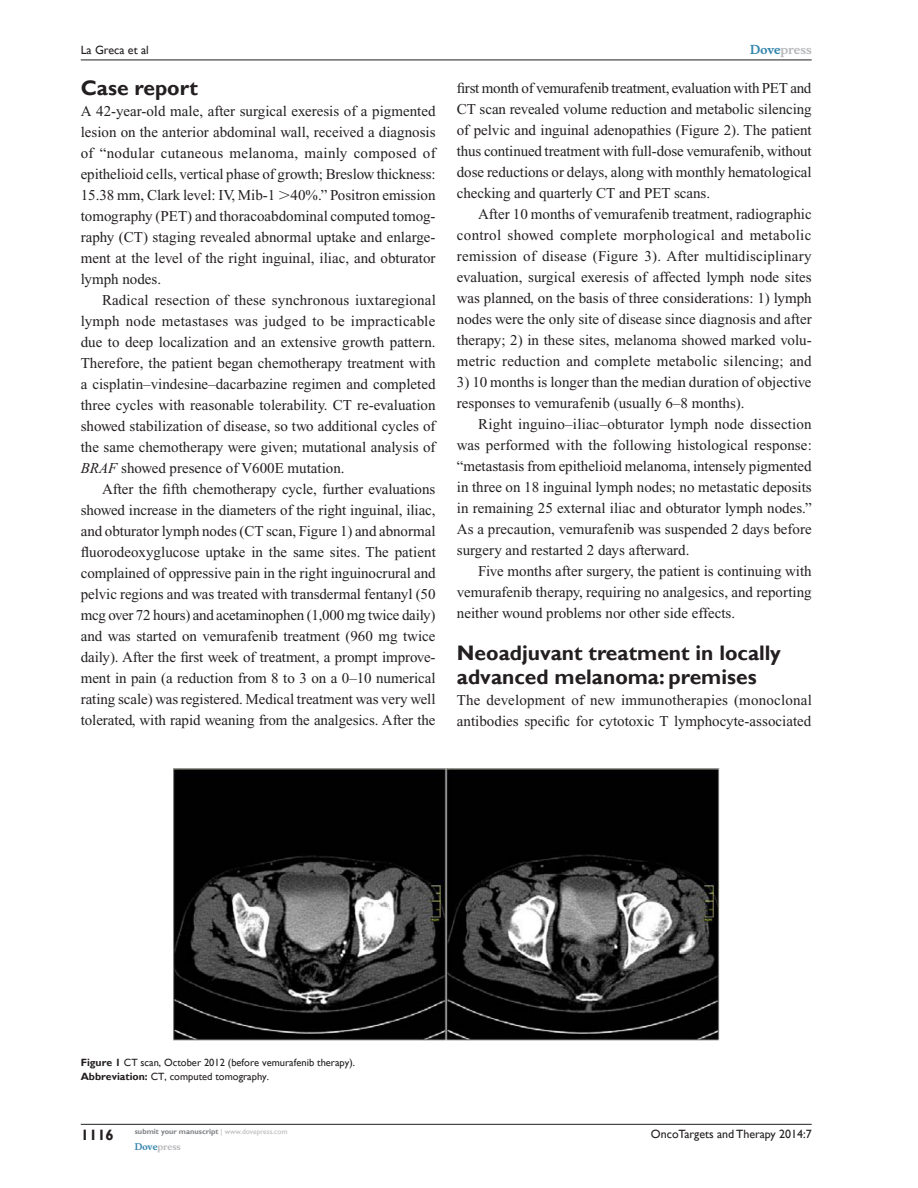
<style>
.page{position:relative;width:918px;height:1188px;background:#fff}
.page>*{position:absolute;margin:0;border:0;box-sizing:border-box;transform-origin:0 0}
.t1{font:700 21px/24px "Gill Sans";color:#231f20}
.Tx{font:15px/21px "Times New Roman";color:#231f20;text-align:justify}
.TxF{font:15px/21px "Times New Roman";color:#231f20;text-align:justify}
.RunFolio-V{font:700 15px "Gill Sans";color:#231f20}
.RunF-V{font:12px "Gill Sans";color:#231f20}
.RunH-V{font:12px "Gill Sans";color:#231f20}
.RunH-Brand-V{font:700 12px "Musee";color:#b8b9bc}
.FC{font:10.5px "Gill Sans";color:#231f20}
.RunF-Brand-V{font:700 9px "Musee";color:#b8b9bc}
.RunF-SubmityourMS-V{font:700 7.5px "Gill Sans";color:#808285}
.s1{font-family:"Mathematical Pi One"}
.s2{font-style:italic}
.s3{color:#3485ae}
.s4{font-weight:700}
.s5{font-weight:400;color:#b8b9bc}
</style>
<div class="page">
<hr style="left:81px;top:1124px;width:731px;height:1px;background:#231f20">
<hr style="left:81px;top:60px;width:731px;height:1px;background:#231f20">
<img style="left:174px;top:768px;width:545px;height:273px">
<p class="RunH-V" style="left:81px;top:43px;width:70px">La Greca et al</p>
<h1 class="t1" style="left:81px;top:77px;width:119px">Case report</h1>
<p class="TxF" style="left:81px;top:101px;width:357px">A 42-year-old male, after surgical exeresis of a pigmented lesion on the anterior abdominal wall, received a diagnosis of “nodular cutaneous melanoma, mainly composed of epithelioid cells, vertical phase of growth; Breslow thickness:<br>15.38 mm, Clark level: IV, Mib-1 <span class="s1">.</span>40%.” Positron emission tomography (PET) and thoracoabdominal computed tomog&shy;raphy (CT) staging revealed abnormal uptake and enlarge&shy;ment at the level of the right inguinal, iliac, and obturator lymph nodes.</p>
<p class="Tx" style="left:81px;top:290px;width:357px;text-indent:21px">Radical resection of these synchronous iuxtaregional lymph node metastases was judged to be impracticable due to deep localization and an extensive growth pattern.<br>Therefore, the patient began chemotherapy treatment with a cisplatin–vindesine–dacarbazine regimen and completed three cycles with reasonable tolerability. CT re-evaluation showed stabilization of disease, so two additional cycles of the same chemotherapy were given; mutational analysis of <span class="s2">BRAF</span> showed presence of V600E mutation.</p>
<p class="Tx" style="left:81px;top:479px;width:357px;text-indent:21px">After the fifth chemotherapy cycle, further evaluations showed increase in the diameters of the right inguinal, iliac, and obturator lymph nodes (CT scan, Figure 1) and abnormal fluorodeoxyglucose uptake in the same sites. The patient complained of oppressive pain in the right inguinocrural and pelvic regions and was treated with transdermal fentanyl (50 mcg over 72 hours) and acetaminophen (1,000 mg twice daily) and was started on vemurafenib treatment (960 mg twice daily). After the first week of treatment, a prompt improve&shy;ment in pain (a reduction from 8 to 3 on a 0–10 numerical rating scale) was registered. Medical treatment was very well tolerated, with rapid weaning from the analgesics. After the</p>
<p class="RunH-Brand-V" style="left:750px;top:43px;width:63px"><span class="s3">Dove</span>press</p>
<p class="Tx" style="left:457px;top:77px;width:356px">first month of vemurafenib treatment, evaluation with PET and CT scan revealed volume reduction and metabolic silencing of pelvic and inguinal adenopathies (Figure 2). The patient thus continued treatment with full-dose vemurafenib, without dose reductions or delays, along with monthly hematological checking and quarterly CT and PET scans.</p>
<p class="Tx" style="left:457px;top:203px;width:356px;text-indent:21px">After 10 months of vemurafenib treatment, radiographic control showed complete morphological and metabolic remission of disease (Figure 3). After multidisciplinary evaluation, surgical exeresis of affected lymph node sites was planned, on the basis of three considerations: 1) lymph nodes were the only site of disease since diagnosis and after therapy; 2) in these sites, melanoma showed marked volu&shy;metric reduction and complete metabolic silencing; and</p>
<p class="Tx" style="left:457px;top:371px;width:356px">3) 10 months is longer than the median duration of objective responses to vemurafenib (usually 6–8 months).</p>
<p class="Tx" style="left:457px;top:413px;width:356px;text-indent:21px">Right inguino–iliac–obturator lymph node dissection was performed with the following histological response: “metastasis from epithelioid melanoma, intensely pigmented in three on 18 inguinal lymph nodes; no metastatic deposits in remaining 25 external iliac and obturator lymph nodes.” As a precaution, vemurafenib was suspended 2 days before surgery and restarted 2 days afterward.</p>
<p class="Tx" style="left:457px;top:560px;width:356px;text-indent:21px">Five months after surgery, the patient is continuing with vemurafenib therapy, requiring no analgesics, and reporting neither wound problems nor other side effects.</p>
<h1 class="t1" style="left:457px;top:641px;width:326px">Neoadjuvant treatment in locally advanced melanoma: premises</h1>
<p class="TxF" style="left:457px;top:689px;width:356px">The development of new immunotherapies (monoclonal antibodies specific for cytotoxic T lymphocyte-associated</p>
<p class="FC" style="left:81px;top:1056px;width:276px"><span class="s4">Figure 1</span> CT scan, October 2012 (before vemurafenib therapy).</p>
<p class="FC" style="left:81px;top:1070px;width:190px"><span class="s4">Abbreviation:</span> CT, computed tomography.</p>
<p class="RunFolio-V" style="left:81px;top:1126px;width:35px">1116</p>
<p class="RunF-SubmityourMS-V" style="left:135px;top:1127px;width:154px">submit your manuscript <span class="s5">| www.dovepress.com</span></p>
<p class="RunF-Brand-V" style="left:135px;top:1141px;width:48px"><span class="s3">Dove</span>press</p>
<p class="RunF-V" style="left:651px;top:1127px;width:162px">OncoTargets and Therapy 2014:7</p>
</div>
